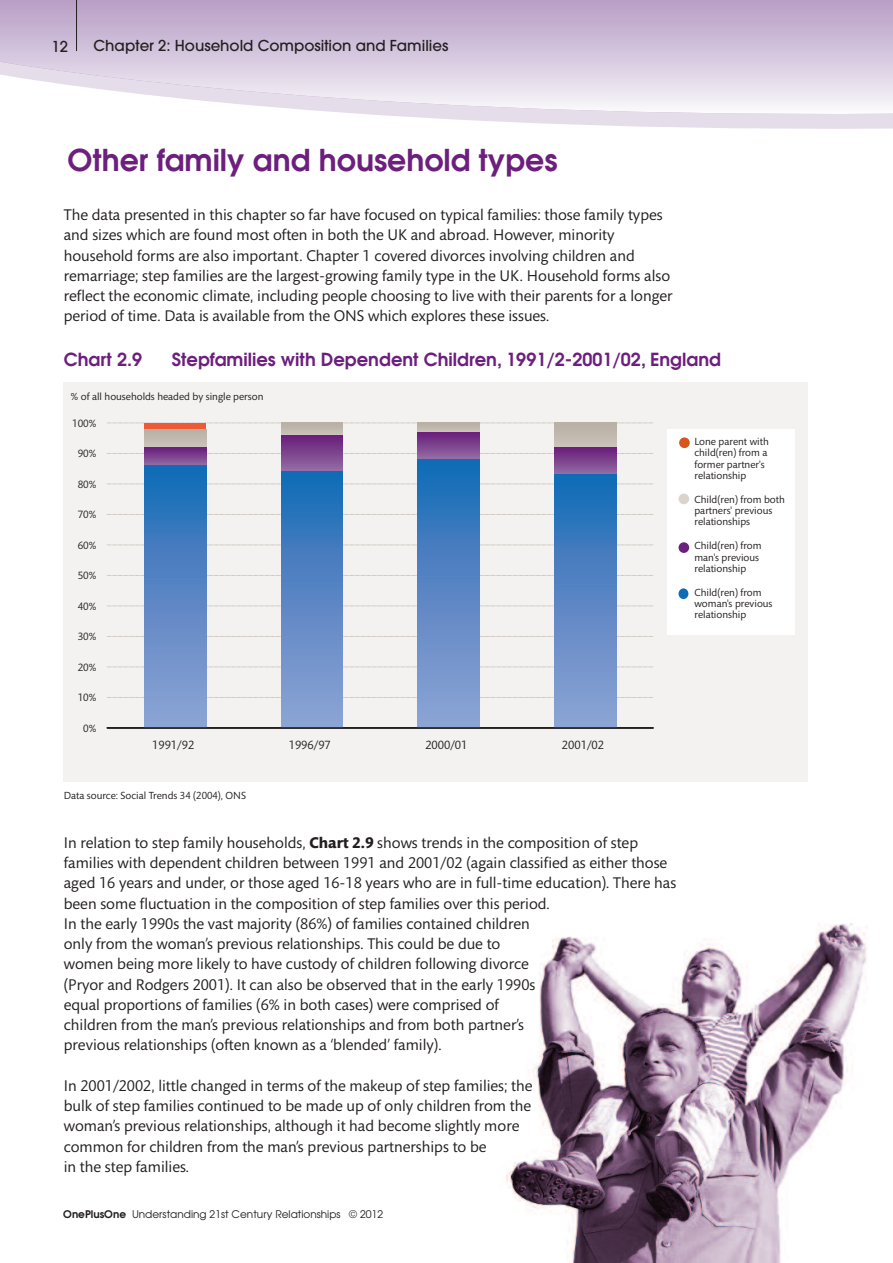
<style>
.page{position:relative;width:893px;height:1263px;background:#fff}
.page>*{position:absolute;margin:0;border:0;box-sizing:border-box;transform-origin:0 0}
.t1{font:600 30px "Avant Garde";color:#6c1f7d}
.t2{font:600 18px "Avant Garde";color:#6c1f7d}
.t3{font:15.75px/20.2px "Mundo Sans Std";color:#231f20}
.t4{font:500 15px "Avant Garde";color:#231f20}
.t5{font:12.15px "Mundo Sans Std";color:#231f20}
.t6{font:10.8px "Mundo Sans Std";color:#231f20}
.t7{font:10.5px/11.2px "Mundo Sans Std";color:#231f20}
.t8{font:10.5px "Avant Garde";color:#231f20}
.s1{font-weight:700}
.s2{font-weight:600}
</style>
<div class="page">
<img style="left:506px;top:923px;width:362px;height:340px">
<svg style="left:451px;top:119px;width:442px;height:10px;fill:#e6ddeb"></svg>
<svg style="left:0;top:0;width:893px;height:119px;background:#d8cbe0"></svg>
<hr style="left:76px;top:0;width:1px;height:51px;background:#231f20">
<div style="left:64px;top:382px;width:744px;height:400px;background:#f3f2f0"></div>
<div style="left:668px;top:429px;width:127px;height:205px;background:#fff"></div>
<div style="left:678px;top:494px;width:11px;height:10px;background:#dad4cd;border-radius:50%"></div>
<div style="left:678px;top:588px;width:10px;height:11px;background:#0d6cb6;border-radius:50%"></div>
<div style="left:678px;top:542px;width:11px;height:11px;background:#6c1f7d;border-radius:50%"></div>
<div style="left:679px;top:437px;width:11px;height:11px;background:#d9531c;border-radius:50%"></div>
<hr style="left:107px;top:727px;width:547px;height:2px;background:#231f20">
<svg style="left:107px;top:697px;width:547px;height:1px"></svg>
<svg style="left:107px;top:666px;width:546px;height:1px"></svg>
<svg style="left:107px;top:636px;width:547px;height:1px"></svg>
<svg style="left:107px;top:605px;width:546px;height:1px"></svg>
<svg style="left:107px;top:575px;width:547px;height:1px"></svg>
<svg style="left:107px;top:544px;width:546px;height:1px"></svg>
<svg style="left:107px;top:514px;width:547px;height:1px"></svg>
<svg style="left:107px;top:483px;width:546px;height:1px"></svg>
<svg style="left:107px;top:453px;width:547px;height:1px"></svg>
<svg style="left:107px;top:422px;width:546px;height:1px"></svg>
<div style="left:145px;top:423px;width:61px;height:6px;background:#f05937"></div>
<div style="left:145px;top:429px;width:61px;height:18px;background:#c0b7ae"></div>
<div style="left:281px;top:423px;width:62px;height:12px;background:#c0b7ae"></div>
<div style="left:418px;top:423px;width:61px;height:9px;background:#c0b7ad"></div>
<div style="left:555px;top:423px;width:61px;height:24px;background:#c1b8ae"></div>
<svg style="left:145px;top:447px;width:61px;height:19px"></svg>
<svg style="left:281px;top:435px;width:62px;height:37px;background:#7a4590"></svg>
<svg style="left:418px;top:432px;width:61px;height:27px;background:#7d448e"></svg>
<div style="left:555px;top:447px;width:61px;height:28px;background:linear-gradient(to bottom,#681b79,#936ba3)"></div>
<div style="left:145px;top:466px;width:61px;height:262px;background:linear-gradient(to bottom,#176ab6,#94a3d4)"></div>
<div style="left:281px;top:472px;width:62px;height:256px;background:linear-gradient(to bottom,#186ab6,#94a3d4)"></div>
<div style="left:418px;top:459px;width:61px;height:269px;background:linear-gradient(to bottom,#176ab6,#95a4d4)"></div>
<div style="left:555px;top:475px;width:61px;height:253px;background:linear-gradient(to bottom,#186ab6,#95a3d4)"></div>
<hr style="left:107px;top:727px;width:546px;height:1px;background:#231f20">
<p class="t4" style="left:51px;top:41px;width:18px">12</p>
<p class="t4" style="left:94px;top:40px;width:356px">Chapter 2: Household Composition and Families</p>
<h1 class="t1" style="left:67px;top:143px;width:492px">Other family and household types</h1>
<p class="t3" style="left:64px;top:206px;width:610px">The data presented in this chapter so far have focused on typical families: those family types and sizes which are found most often in both the UK and abroad. However, minority household forms are also important. Chapter 1 covered divorces involving children and remarriage; step families are the largest-growing family type in the UK. Household forms also reflect the economic climate, including people choosing to live with their parents for a longer period of time. Data is available from the ONS which explores these issues.</p>
<p class="t2" style="left:64px;top:349px;width:80px">Chart 2.9</p>
<p class="t2" style="left:172px;top:349px;width:551px">Stepfamilies with Dependent Children, 1991/2-2001/02, England</p>
<p class="t7" style="left:71px;top:392px;width:194px">% of all households headed by single person</p>
<p class="t6" style="left:72px;top:419px;width:26px">100%</p>
<p class="t6" style="left:78px;top:450px;width:20px">90%</p>
<p class="t6" style="left:78px;top:480px;width:20px">80%</p>
<p class="t6" style="left:78px;top:511px;width:20px">70%</p>
<p class="t6" style="left:78px;top:541px;width:20px">60%</p>
<p class="t6" style="left:78px;top:572px;width:20px">50%</p>
<p class="t6" style="left:78px;top:602px;width:20px">40%</p>
<p class="t6" style="left:78px;top:633px;width:20px">30%</p>
<p class="t6" style="left:78px;top:663px;width:20px">20%</p>
<p class="t6" style="left:78px;top:694px;width:20px">10%</p>
<p class="t6" style="left:83px;top:724px;width:15px">0%</p>
<p class="t5" style="left:152px;top:741px;width:44px">1991/92</p>
<p class="t5" style="left:289px;top:741px;width:44px">1996/97</p>
<p class="t5" style="left:425px;top:741px;width:44px">2000/01</p>
<p class="t5" style="left:562px;top:741px;width:44px">2001/02</p>
<p class="t7" style="left:64px;top:791px;width:184px">Data source: Social Trends 34 (2004), ONS</p>
<p class="t3" style="left:64px;top:834px;width:614px">In relation to step family households, <span class="s1">Chart 2.9</span> shows trends in the composition of step families with dependent children between 1991 and 2001/02 (again classified as either those aged 16 years and under, or those aged 16-18 years who are in full-time education). There has been some fluctuation in the composition of step families over this period.<br>In the early 1990s the vast majority (86%) of families contained children<br>only from the woman’s previous relationships. This could be due to<br>women being more likely to have custody of children following divorce<br>(Pryor and Rodgers 2001). It can also be observed that in the early 1990s<br>equal proportions of families (6% in both cases) were comprised of<br>children from the man’s previous relationships and from both partner’s<br>previous relationships (often known as a ‘blended’ family).</p>
<p class="t3" style="left:64px;top:1077px;width:470px">In 2001/2002, little changed in terms of the makeup of step families; the bulk of step families continued to be made up of only children from the woman’s previous relationships, although it had become slightly more common for children from the man’s previous partnerships to be<br>in the step families.</p>
<p class="t8" style="left:63px;top:1208px;width:322px"><span class="s2">OnePlusOne</span> Understanding 21st Century Relationships © 2012</p>
<p class="t7" style="left:694px;top:437px;width:76px">Lone parent with child(ren) from a former partner's relationship</p>
<p class="t7" style="left:694px;top:495px;width:92px">Child(ren) from both partners' previous relationships</p>
<p class="t7" style="left:694px;top:541px;width:69px">Child(ren) from man's previous relationship</p>
<p class="t7" style="left:694px;top:588px;width:80px">Child(ren) from woman's previous relationship</p>
</div>
